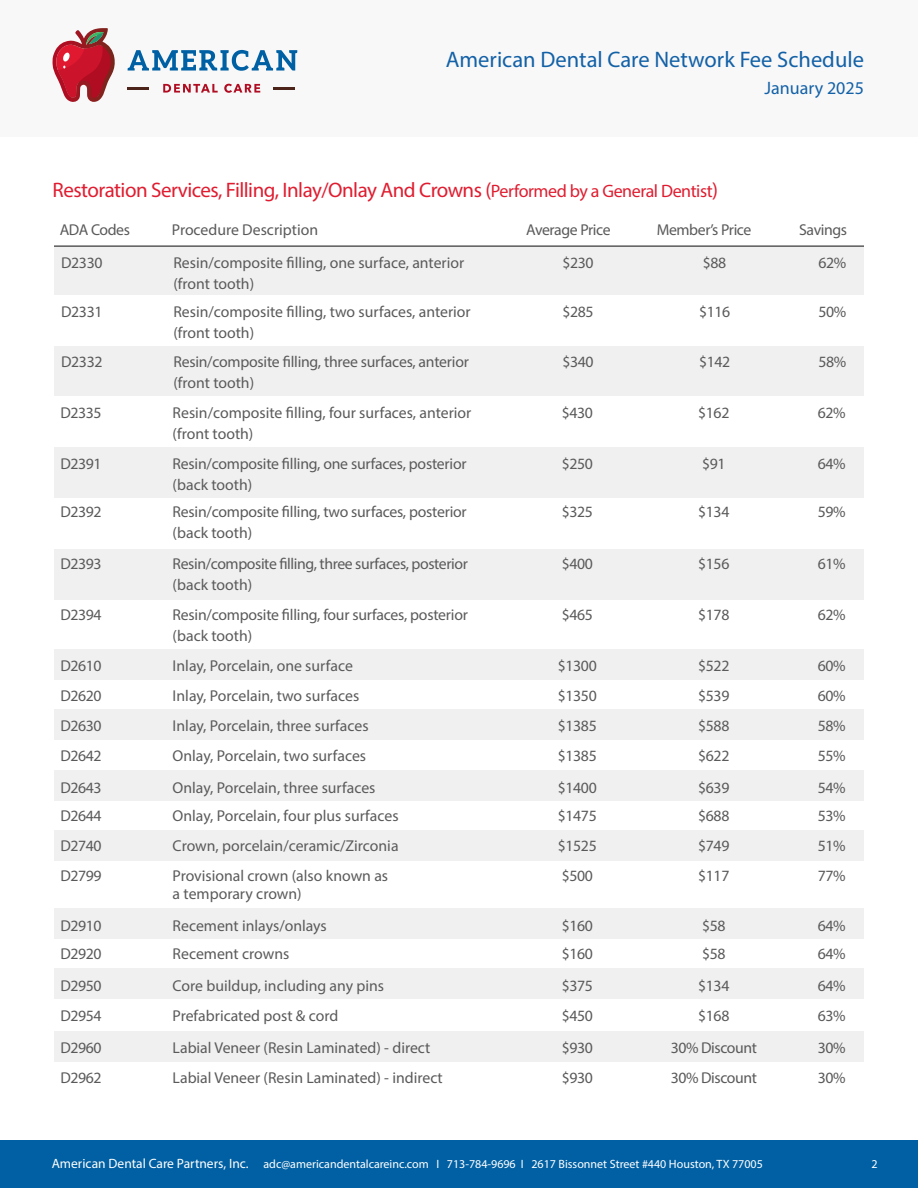
<style>
.page{position:relative;width:918px;height:1188px;background:#fff}
.page>*{position:absolute;margin:0;border:0;box-sizing:border-box;transform-origin:0 0}
.t1{font:22.5px "Myriad Pro";color:#1361a7}
.t2{font:21px "Myriad Pro";letter-spacing:-.025em;color:#e01d30}
.t3{font:18px "Myriad Pro";color:#1361a7}
.t4{font:15.75px/21px "Myriad Pro";letter-spacing:-.01em;color:#5a5a5a}
.t5{font:15.75px "Myriad Pro";letter-spacing:-.03em;color:#5a5a5a}
.t6{font:12px "Myriad Pro";color:#fff}
.s1{font-size:18px}
.s2{font-size:13.5px}
</style>
<div class="page">
<div style="left:0;top:0;width:918px;height:136px;background:#f8f8f8"></div>
<svg style="left:52px;top:28px;width:63px;height:74px"></svg>
<svg style="left:163px;top:84px;width:55px;height:9px"></svg>
<svg style="left:224px;top:84px;width:36px;height:9px"></svg>
<hr style="left:128px;top:87px;width:21px;height:3px;background:#4d241a">
<hr style="left:274px;top:87px;width:21px;height:3px;background:#4d241a">
<svg style="left:128px;top:50px;width:169px;height:21px"></svg>
<div style="left:0;top:1140px;width:918px;height:48px;background:#0060a3"></div>
<div style="left:55px;top:346px;width:809px;height:50px;background:#f0f0f0"></div>
<div style="left:55px;top:246px;width:809px;height:48px;background:#f0f0f0"></div>
<hr style="left:54px;top:245px;width:810px;height:2px;background:#5a5a5a">
<div style="left:54px;top:447px;width:809px;height:51px;background:#f0f0f0"></div>
<div style="left:54px;top:549px;width:809px;height:51px;background:#f0f0f0"></div>
<div style="left:54px;top:649px;width:809px;height:31px;background:#f0f0f0"></div>
<div style="left:54px;top:709px;width:809px;height:31px;background:#f0f0f0"></div>
<div style="left:54px;top:771px;width:809px;height:30px;background:#f0f0f0"></div>
<div style="left:54px;top:831px;width:809px;height:30px;background:#f0f0f0"></div>
<div style="left:54px;top:909px;width:809px;height:30px;background:#f0f0f0"></div>
<div style="left:54px;top:969px;width:809px;height:30px;background:#f0f0f0"></div>
<div style="left:54px;top:1031px;width:809px;height:31px;background:#f0f0f0"></div>
<p class="t1" style="left:446px;top:46px;width:420px">American Dental Care Network Fee Schedule</p>
<p class="t3" style="left:765px;top:77px;width:101px">January 2025</p>
<p class="t2" style="left:52px;top:177px;width:667px">Restoration Services, Filling, Inlay/Onlay And Crowns (<span class="s1">Performed by a General Dentist</span>)</p>
<p class="t4" style="left:60px;top:219px;width:72px">ADA Codes</p>
<p class="t4" style="left:172px;top:219px;width:148px">Procedure Description</p>
<p class="t5" style="left:526px;top:220px;width:86px">Average Price</p>
<p class="t4" style="left:657px;top:219px;width:96px">Member’s Price</p>
<p class="t4" style="left:799px;top:219px;width:49px">Savings</p>
<p class="t4" style="left:61px;top:252px;width:43px">D2330</p>
<p class="t4" style="left:173px;top:252px;width:292px">Resin/composite filling, one surface, anterior (front tooth)</p>
<p class="t4" style="left:563px;top:252px;width:33px">$230</p>
<p class="t4" style="left:703px;top:252px;width:25px">$88</p>
<p class="t4" style="left:818px;top:252px;width:29px">62%</p>
<p class="t4" style="left:61px;top:301px;width:43px">D2331</p>
<p class="t4" style="left:173px;top:301px;width:299px">Resin/composite filling, two surfaces, anterior</p>
<p class="t4" style="left:173px;top:322px;width:82px">(front tooth)</p>
<p class="t4" style="left:563px;top:301px;width:33px">$285</p>
<p class="t4" style="left:699px;top:301px;width:33px">$116</p>
<p class="t4" style="left:818px;top:301px;width:29px">50%</p>
<p class="t4" style="left:61px;top:351px;width:43px">D2332</p>
<p class="t4" style="left:173px;top:351px;width:297px">Resin/composite filling, three surfaces, anterior</p>
<p class="t4" style="left:173px;top:372px;width:82px">(front tooth)</p>
<p class="t4" style="left:563px;top:351px;width:33px">$340</p>
<p class="t4" style="left:699px;top:351px;width:33px">$142</p>
<p class="t4" style="left:818px;top:351px;width:29px">58%</p>
<p class="t4" style="left:60px;top:401px;width:43px">D2335</p>
<p class="t4" style="left:173px;top:401px;width:300px">Resin/composite filling, four surfaces, anterior</p>
<p class="t4" style="left:173px;top:422px;width:82px">(front tooth)</p>
<p class="t4" style="left:562px;top:401px;width:33px">$430</p>
<p class="t4" style="left:698px;top:401px;width:33px">$162</p>
<p class="t4" style="left:818px;top:401px;width:29px">62%</p>
<p class="t4" style="left:60px;top:452px;width:43px">D2391</p>
<p class="t4" style="left:173px;top:452px;width:295px">Resin/composite filling, one surfaces, posterior</p>
<p class="t4" style="left:173px;top:473px;width:81px">(back tooth)</p>
<p class="t4" style="left:562px;top:452px;width:33px">$250</p>
<p class="t4" style="left:702px;top:452px;width:25px">$91</p>
<p class="t4" style="left:818px;top:452px;width:29px">64%</p>
<p class="t4" style="left:60px;top:500px;width:43px">D2392</p>
<p class="t4" style="left:173px;top:500px;width:296px">Resin/composite filling, two surfaces, posterior</p>
<p class="t4" style="left:173px;top:521px;width:81px">(back tooth)</p>
<p class="t4" style="left:562px;top:500px;width:33px">$325</p>
<p class="t4" style="left:698px;top:500px;width:33px">$134</p>
<p class="t4" style="left:818px;top:500px;width:29px">59%</p>
<p class="t4" style="left:60px;top:553px;width:43px">D2393</p>
<p class="t4" style="left:173px;top:553px;width:297px">Resin/composite filling, three surfaces, posterior</p>
<p class="t4" style="left:173px;top:574px;width:81px">(back tooth)</p>
<p class="t4" style="left:562px;top:553px;width:33px">$400</p>
<p class="t4" style="left:698px;top:553px;width:33px">$156</p>
<p class="t4" style="left:818px;top:553px;width:29px">61%</p>
<p class="t4" style="left:60px;top:604px;width:43px">D2394</p>
<p class="t4" style="left:173px;top:604px;width:297px">Resin/composite filling, four surfaces, posterior</p>
<p class="t4" style="left:173px;top:625px;width:81px">(back tooth)</p>
<p class="t4" style="left:562px;top:604px;width:33px">$465</p>
<p class="t4" style="left:698px;top:604px;width:33px">$178</p>
<p class="t4" style="left:818px;top:604px;width:29px">62%</p>
<p class="t4" style="left:60px;top:655px;width:43px">D2610</p>
<p class="t4" style="left:173px;top:655px;width:182px">Inlay, Porcelain, one surface</p>
<p class="t4" style="left:558px;top:655px;width:40px">$1300</p>
<p class="t4" style="left:698px;top:655px;width:33px">$522</p>
<p class="t4" style="left:818px;top:655px;width:29px">60%</p>
<p class="t4" style="left:60px;top:685px;width:43px">D2620</p>
<p class="t4" style="left:173px;top:685px;width:188px">Inlay, Porcelain, two surfaces</p>
<p class="t4" style="left:558px;top:685px;width:40px">$1350</p>
<p class="t4" style="left:698px;top:685px;width:33px">$539</p>
<p class="t4" style="left:818px;top:685px;width:29px">60%</p>
<p class="t4" style="left:60px;top:715px;width:43px">D2630</p>
<p class="t4" style="left:173px;top:715px;width:197px">Inlay, Porcelain, three surfaces</p>
<p class="t4" style="left:558px;top:715px;width:40px">$1385</p>
<p class="t4" style="left:698px;top:715px;width:33px">$588</p>
<p class="t4" style="left:818px;top:715px;width:29px">58%</p>
<p class="t4" style="left:60px;top:745px;width:43px">D2642</p>
<p class="t4" style="left:173px;top:745px;width:195px">Onlay, Porcelain, two surfaces</p>
<p class="t4" style="left:558px;top:745px;width:40px">$1385</p>
<p class="t4" style="left:698px;top:745px;width:33px">$622</p>
<p class="t4" style="left:818px;top:745px;width:29px">55%</p>
<p class="t4" style="left:60px;top:776px;width:43px">D2643</p>
<p class="t4" style="left:173px;top:776px;width:204px">Onlay, Porcelain, three surfaces</p>
<p class="t4" style="left:558px;top:776px;width:40px">$1400</p>
<p class="t4" style="left:698px;top:776px;width:33px">$639</p>
<p class="t4" style="left:818px;top:776px;width:29px">54%</p>
<p class="t4" style="left:60px;top:805px;width:43px">D2644</p>
<p class="t4" style="left:173px;top:805px;width:227px">Onlay, Porcelain, four plus surfaces</p>
<p class="t4" style="left:558px;top:805px;width:40px">$1475</p>
<p class="t4" style="left:698px;top:805px;width:33px">$688</p>
<p class="t4" style="left:818px;top:805px;width:29px">53%</p>
<p class="t4" style="left:60px;top:835px;width:43px">D2740</p>
<p class="t4" style="left:173px;top:835px;width:227px">Crown, porcelain/ceramic/Zirconia</p>
<p class="t4" style="left:558px;top:835px;width:40px">$1525</p>
<p class="t4" style="left:698px;top:835px;width:33px">$749</p>
<p class="t4" style="left:818px;top:835px;width:29px">51%</p>
<p class="t4" style="left:60px;top:865px;width:43px">D2799</p>
<p class="t4" style="left:173px;top:865px;width:217px">Provisional crown (also known as</p>
<p class="t4" style="left:173px;top:883px;width:131px">a temporary crown)</p>
<p class="t4" style="left:562px;top:865px;width:33px">$500</p>
<p class="t4" style="left:698px;top:865px;width:33px">$117</p>
<p class="t4" style="left:818px;top:865px;width:29px">77%</p>
<p class="t4" style="left:60px;top:914px;width:43px">D2910</p>
<p class="t4" style="left:173px;top:914px;width:156px">Recement inlays/onlays</p>
<p class="t4" style="left:562px;top:914px;width:33px">$160</p>
<p class="t4" style="left:702px;top:914px;width:25px">$58</p>
<p class="t4" style="left:818px;top:914px;width:29px">64%</p>
<p class="t4" style="left:60px;top:943px;width:43px">D2920</p>
<p class="t4" style="left:173px;top:943px;width:118px">Recement crowns</p>
<p class="t4" style="left:562px;top:943px;width:33px">$160</p>
<p class="t4" style="left:702px;top:943px;width:25px">$58</p>
<p class="t4" style="left:818px;top:943px;width:29px">64%</p>
<p class="t4" style="left:60px;top:974px;width:43px">D2950</p>
<p class="t4" style="left:173px;top:974px;width:213px">Core buildup, including any pins</p>
<p class="t4" style="left:562px;top:974px;width:33px">$375</p>
<p class="t4" style="left:698px;top:974px;width:33px">$134</p>
<p class="t4" style="left:818px;top:974px;width:29px">64%</p>
<p class="t4" style="left:60px;top:1004px;width:43px">D2954</p>
<p class="t4" style="left:173px;top:1004px;width:167px">Prefabricated post &amp; cord</p>
<p class="t4" style="left:562px;top:1004px;width:33px">$450</p>
<p class="t4" style="left:698px;top:1004px;width:33px">$168</p>
<p class="t4" style="left:818px;top:1004px;width:29px">63%</p>
<p class="t4" style="left:60px;top:1037px;width:43px">D2960</p>
<p class="t4" style="left:173px;top:1037px;width:259px">Labial Veneer (Resin Laminated) - direct</p>
<p class="t4" style="left:562px;top:1037px;width:33px">$930</p>
<p class="t4" style="left:671px;top:1037px;width:88px">30% Discount</p>
<p class="t4" style="left:818px;top:1037px;width:29px">30%</p>
<p class="t4" style="left:60px;top:1067px;width:43px">D2962</p>
<p class="t4" style="left:173px;top:1067px;width:272px">Labial Veneer (Resin Laminated) - indirect</p>
<p class="t4" style="left:562px;top:1067px;width:33px">$930</p>
<p class="t4" style="left:671px;top:1067px;width:88px">30% Discount</p>
<p class="t4" style="left:818px;top:1067px;width:29px">30%</p>
<p class="t6" style="left:52px;top:1156px;width:713px"><span class="s2">American Dental Care Partners, Inc.</span> adc@americandentalcareinc.com I 713-784-9696 I 2617 Bissonnet Street #440 Houston, TX 77005</p>
<p class="t6" style="left:872px;top:1157px;width:8px">2</p>
</div>
